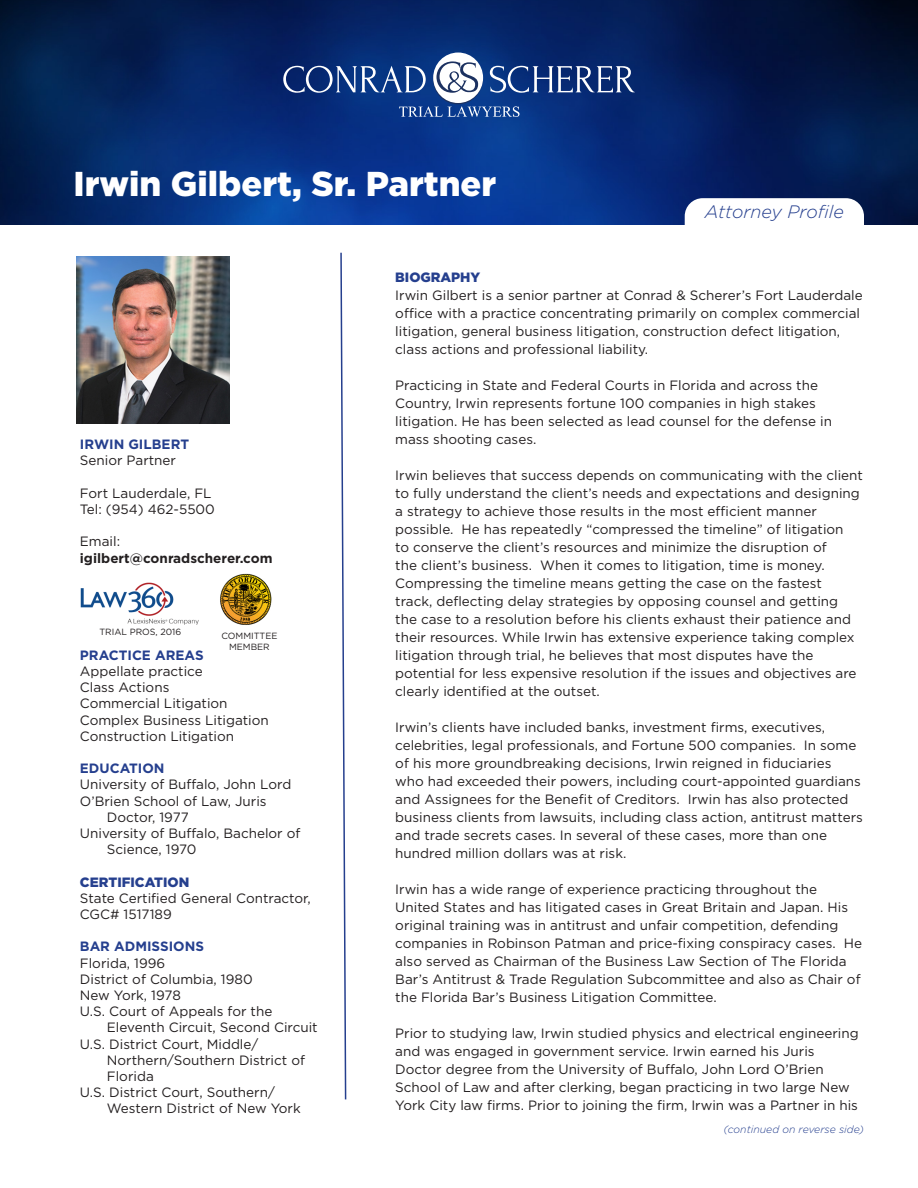
<style>
.page{position:relative;width:918px;height:1188px;background:#fff}
.page>*{position:absolute;margin:0;border:0;box-sizing:border-box;transform-origin:0 0}
.t1{font:900 34.5px "Gotham Pro";color:#fff}
.t2{font:italic 300 18px "Gotham";color:#253f8e}
.t3{font:13.5px/18px "Gotham Pro";color:#231f20}
.t4{font:13.5px/16.2px "Gotham";color:#231f20}
.t5{font:700 13.5px "Gotham";color:#253f8e}
.t6{font:700 13.5px "Gotham";color:#231f20}
.t7{font:900 13.5px "Gotham";color:#253f8e}
.t8{font:900 13.5px "Gotham Pro";color:#253f8e}
.t9{font:italic 300 10.5px "Gotham Pro";color:#253f8e}
.t10{font:9px "Gotham";color:#231f20}
</style>
<div class="page">
<img style="left:77px;top:256px;width:153px;height:167px">
<img style="left:0;top:0;width:918px;height:225px">
<svg style="left:283px;top:53px;width:352px;height:64px;background:#30518f"></svg>
<svg style="left:340px;top:252px;width:7px;height:848px"></svg>
<img style="left:220px;top:573px;width:52px;height:52px">
<div style="left:685px;top:198px;width:179px;height:58px;background:#fff;border-radius:18px"></div>
<img style="left:80px;top:582px;width:119px;height:43px">
<p class="t1" style="left:73px;top:164px;width:424px">Irwin Gilbert, Sr. Partner</p>
<p class="t2" style="left:705px;top:200px;width:140px">Attorney Profile</p>
<p class="t5" style="left:80px;top:436px;width:111px">IRWIN GILBERT</p>
<p class="t4" style="left:80px;top:452px;width:98px">Senior Partner</p>
<p class="t4" style="left:80px;top:485px;width:133px">Fort Lauderdale, FL</p>
<p class="t4" style="left:80px;top:501px;width:137px">Tel: (954) 462-5500</p>
<p class="t4" style="left:80px;top:533px;width:42px">Email:</p>
<p class="t6" style="left:80px;top:549px;width:194px">igilbert@conradscherer.com</p>
<p class="t10" style="left:99px;top:626px;width:83px">TRIAL PROS, 2016</p>
<p class="t10" style="left:221px;top:630px;width:58px">COMMITTEE</p>
<p class="t10" style="left:229px;top:641px;width:42px">MEMBER</p>
<p class="t5" style="left:80px;top:646px;width:125px">PRACTICE AREAS</p>
<p class="t4" style="left:80px;top:663px;width:124px">Appellate practice</p>
<p class="t4" style="left:80px;top:679px;width:91px">Class Actions</p>
<p class="t4" style="left:80px;top:695px;width:149px">Commercial Litigation</p>
<p class="t4" style="left:80px;top:712px;width:190px">Complex Business Litigation</p>
<p class="t4" style="left:80px;top:728px;width:156px">Construction Litigation</p>
<p class="t5" style="left:80px;top:760px;width:86px">EDUCATION</p>
<p class="t4" style="left:80px;top:776px;width:213px">University of Buffalo, John Lord<br>O’Brien School of Law, Juris</p>
<p class="t4" style="left:107px;top:809px;width:83px">Doctor, 1977</p>
<p class="t4" style="left:107px;top:825px;width:195px;text-indent:-27px">University of Buffalo, Bachelor of<br>Science, 1970</p>
<p class="t7" style="left:80px;top:873px;width:111px">CERTIFICATION</p>
<p class="t4" style="left:80px;top:890px;width:232px">State Certified General Contractor,<br>CGC# 1517189</p>
<p class="t5" style="left:80px;top:938px;width:126px">BAR ADMISSIONS</p>
<p class="t4" style="left:80px;top:955px;width:87px">Florida, 1996</p>
<p class="t4" style="left:80px;top:971px;width:174px">District of Columbia, 1980</p>
<p class="t4" style="left:80px;top:987px;width:103px">New York, 1978</p>
<p class="t4" style="left:80px;top:1003px;width:194px">U.S. Court of Appeals for the</p>
<p class="t4" style="left:107px;top:1019px;width:212px">Eleventh Circuit, Second Circuit</p>
<p class="t4" style="left:80px;top:1036px;width:180px">U.S. District Court, Middle/</p>
<p class="t4" style="left:107px;top:1052px;width:200px">Northern/Southern District of<br>Florida</p>
<p class="t4" style="left:80px;top:1084px;width:196px">U.S. District Court, Southern/</p>
<p class="t4" style="left:107px;top:1100px;width:195px">Western District of New York</p>
<p class="t8" style="left:395px;top:270px;width:87px">BIOGRAPHY</p>
<p class="t3" style="left:395px;top:286px;width:469px">Irwin Gilbert is a senior partner at Conrad &amp; Scherer’s Fort Lauderdale office with a practice concentrating primarily on complex commercial litigation, general business litigation, construction defect litigation, class actions and professional liability.</p>
<p class="t3" style="left:395px;top:376px;width:438px">Practicing in State and Federal Courts in Florida and across the Country, Irwin represents fortune 100 companies in high stakes litigation. He has been selected as lead counsel for the defense in mass shooting cases.</p>
<p class="t3" style="left:395px;top:466px;width:469px">Irwin believes that success depends on communicating with the client to fully understand the client’s needs and expectations and designing a strategy to achieve those results in the most efficient manner possible. He has repeatedly “compressed the timeline” of litigation<br>to conserve the client’s resources and minimize the disruption of<br>the client’s business. When it comes to litigation, time is money.<br>Compressing the timeline means getting the case on the fastest<br>track, deflecting delay strategies by opposing counsel and getting the case to a resolution before his clients exhaust their patience and their resources. While Irwin has extensive experience taking complex litigation through trial, he believes that most disputes have the potential for less expensive resolution if the issues and objectives are clearly identified at the outset.</p>
<p class="t3" style="left:395px;top:718px;width:469px">Irwin’s clients have included banks, investment firms, executives, celebrities, legal professionals, and Fortune 500 companies. In some of his more groundbreaking decisions, Irwin reigned in fiduciaries who had exceeded their powers, including court-appointed guardians and Assignees for the Benefit of Creditors. Irwin has also protected business clients from lawsuits, including class action, antitrust matters and trade secrets cases. In several of these cases, more than one hundred million dollars was at risk.</p>
<p class="t3" style="left:395px;top:880px;width:468px">Irwin has a wide range of experience practicing throughout the United States and has litigated cases in Great Britain and Japan. His original training was in antitrust and unfair competition, defending companies in Robinson Patman and price-fixing conspiracy cases. He also served as Chairman of the Business Law Section of The Florida Bar’s Antitrust &amp; Trade Regulation Subcommittee and also as Chair of the Florida Bar’s Business Litigation Committee.</p>
<p class="t3" style="left:395px;top:1024px;width:465px">Prior to studying law, Irwin studied physics and electrical engineering and was engaged in government service. Irwin earned his Juris Doctor degree from the University of Buffalo, John Lord O’Brien School of Law and after clerking, began practicing in two large New York City law firms. Prior to joining the firm, Irwin was a Partner in his</p>
<p class="t9" style="left:724px;top:1124px;width:142px">(continued on reverse side)</p>
</div>
